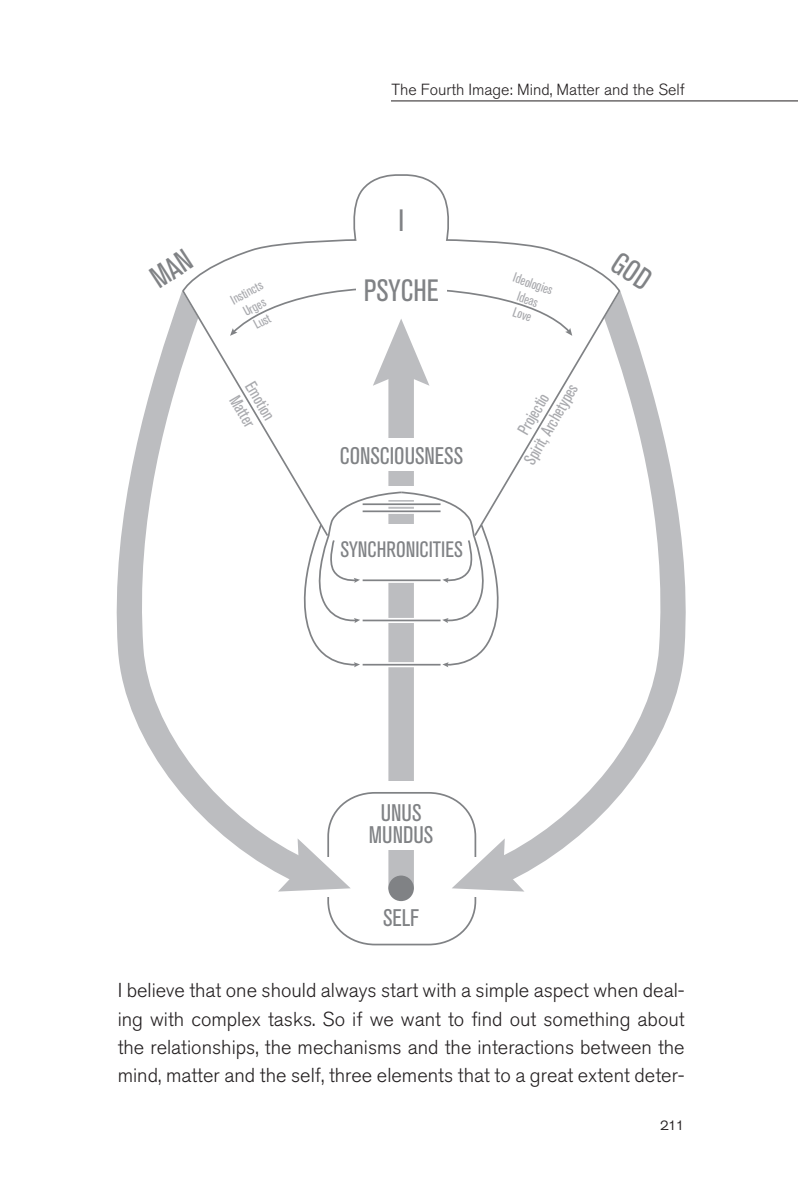
<style>
.page{position:relative;width:798px;height:1200px;background:#fff}
.page>*{position:absolute;margin:0;border:0;box-sizing:border-box;transform-origin:0 0}
.t1{font:condensed 30.6px "Akzidenz Grotesk BQ";color:#808285}
.t2{font:condensed 23.8px/21.8px "Akzidenz Grotesk BQ";color:#808285;text-align:center}
.t3{font:condensed 22px "Akzidenz Grotesk BQ";color:#808285}
.t4{font:20px/28.2px "Akzidenz Grotesk BQ Light Os F";color:#231f20;text-align:justify}
.t5{font:18px "Akzidenz Grotesk Expert BQ Light Os F";color:#231f20}
.t6{font:condensed 17px/20.4px "Akzidenz Grotesk BQ";color:#a8a9ad;text-align:center}
.t7{font:16px "Akzidenz Grotesk BQ Light Os F";color:#231f20}
.t8{font:condensed 13.6px/16.4px "Akzidenz Grotesk BQ";color:#a8a9ad;text-align:center}
</style>
<div class="page">
<hr style="left:391px;top:100px;width:407px;height:1px;background:#231f20">
<div style="left:388px;top:364px;width:26px;height:525px;background:#bcbdc0"></div>
<div style="left:387px;top:781px;width:29px;height:68px;background:#fff"></div>
<div style="left:388px;top:875px;width:26px;height:25px;background:#808285;border-radius:50%"></div>
<svg style="left:312px;top:538px;width:178px;height:129px"></svg>
<div style="left:327px;top:791px;width:149px;height:154px;border:2px solid #808285;border-radius:45px"></div>
<div style="left:466px;top:857px;width:19px;height:39px;background:#fff"></div>
<div style="left:319px;top:857px;width:19px;height:39px;background:#fff"></div>
<svg style="left:116px;top:295px;width:196px;height:578px"></svg>
<svg style="left:278px;top:838px;width:73px;height:53px"></svg>
<svg style="left:490px;top:293px;width:196px;height:581px"></svg>
<svg style="left:452px;top:838px;width:72px;height:53px"></svg>
<svg style="left:181px;top:174px;width:440px;height:364px"></svg>
<svg style="left:181px;top:248px;width:13px;height:40px"></svg>
<svg style="left:610px;top:251px;width:11px;height:39px"></svg>
<p class="t7" style="left:391px;top:80px;width:295px">The Fourth Image: Mind, Matter and the Self</p>
<h1 class="t1" style="left:398px;top:203px;width:7px">I</h1>
<p class="t8" style="left:228px;top:293px;width:36px;rotate:-28deg">Instincts<br>Urges<br>Lust</p>
<p class="t8" style="left:516px;top:269px;width:42px;rotate:19deg">Ideologies<br>Ideas<br>Love</p>
<h1 class="t1" style="left:364px;top:273px;width:77px">PSYCHE</h1>
<p class="t6" style="left:258px;top:377px;width:43px;text-align:left;rotate:60deg">Emotion<br>Matter</p>
<p class="t2" style="left:340px;top:445px;width:125px">CONSCIOUSNESS</p>
<p class="t3" style="left:340px;top:537px;width:124px">SYNCHRONICITIES</p>
<p class="t6" style="left:502px;top:448px;width:91px;rotate:-60deg">Projectio<br>Spirit, Archetypes</p>
<p class="t2" style="left:369px;top:802px;width:66px">UNUS<br>MUNDUS</p>
<p class="t2" style="left:383px;top:907px;width:38px">SELF</p>
<p class="t4" style="left:118px;top:976px;width:568px">I believe that one should always start with a simple aspect when deal&shy;ing with complex tasks. So if we want to find out something about the relationships, the mechanisms and the interactions between the mind, matter and the self, three elements that to a great extent deter-</p>
<p class="t5" style="left:660px;top:1113px;width:26px">211</p>
</div>
